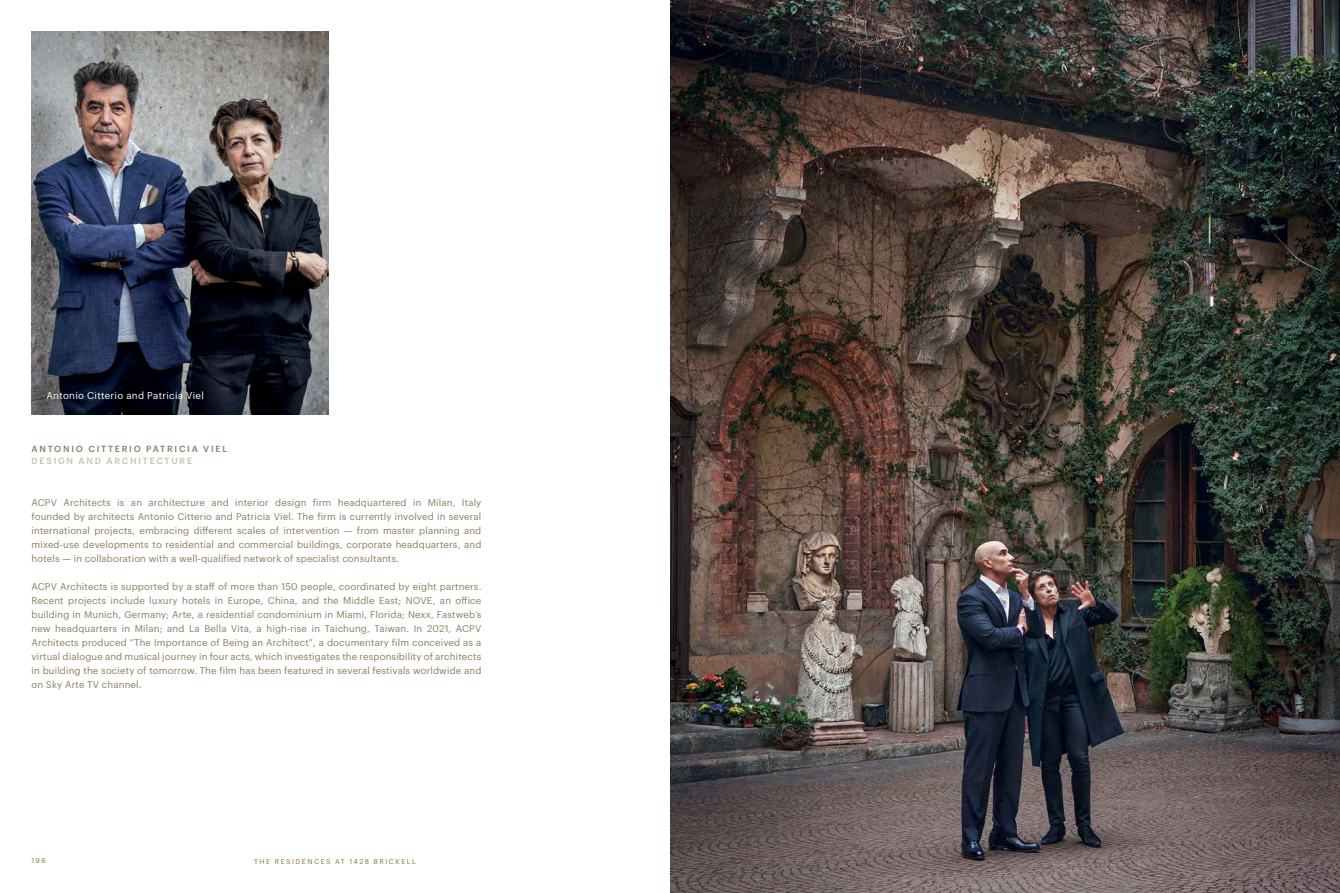
<style>
.page{position:relative;width:1340px;height:893px;background:#fff}
.page>*{position:absolute;margin:0;border:0;box-sizing:border-box;transform-origin:0 0}
.t1{font:9.71px "Graphik";letter-spacing:.03em;color:#fff}
.t2{font:9.62px/14px "Graphik";letter-spacing:.015em;color:#8c7d61;text-align:justify}
.t3{font:500 8.75px "Graphik";letter-spacing:.2em;color:#8c7d61}
.t4{font:500 8.75px "Graphik";letter-spacing:.2em;color:#c5c1b9}
.t5{font:7px "Graphik";letter-spacing:.215em;color:#8b7235}
</style>
<div class="page">
<img style="left:32px;top:31px;width:297px;height:383px">
<img style="left:670px;top:0;width:669px;height:893px">
<p class="t1" style="left:46px;top:388px;width:159px">Antonio Citterio and Patricia Viel</p>
<p class="t3" style="left:32px;top:442px;width:197px">ANTONIO CITTERIO PATRICIA VIEL</p>
<p class="t4" style="left:32px;top:454px;width:162px">DESIGN AND ARCHITECTURE</p>
<p class="t2" style="left:32px;top:494px;width:451px">ACPV Architects is an architecture and interior design firm headquartered in Milan, Italy founded by architects Antonio Citterio and Patricia Viel. The firm is currently involved in several international projects, embracing different scales of intervention — from master planning and mixed-use developments to residential and commercial buildings, corporate headquarters, and hotels — in collaboration with a well-qualified network of specialist consultants.</p>
<p class="t2" style="left:32px;top:578px;width:451px">ACPV Architects is supported by a staff of more than 150 people, coordinated by eight partners.<br>Recent projects include luxury hotels in Europe, China, and the Middle East; NOVE, an office building in Munich, Germany; Arte, a residential condominium in Miami, Florida; Nexx, Fastweb’s new headquarters in Milan; and La Bella Vita, a high-rise in Taichung, Taiwan. In 2021, ACPV Architects produced “The Importance of Being an Architect”, a documentary film conceived as a virtual dialogue and musical journey in four acts, which investigates the responsibility of architects in building the society of tomorrow. The film has been featured in several festivals worldwide and on Sky Arte TV channel.</p>
<p class="t5" style="left:32px;top:855px;width:16px">196</p>
<p class="t5" style="left:254px;top:856px;width:163px">THE RESIDENCES AT 1428 BRICKELL</p>
</div>
